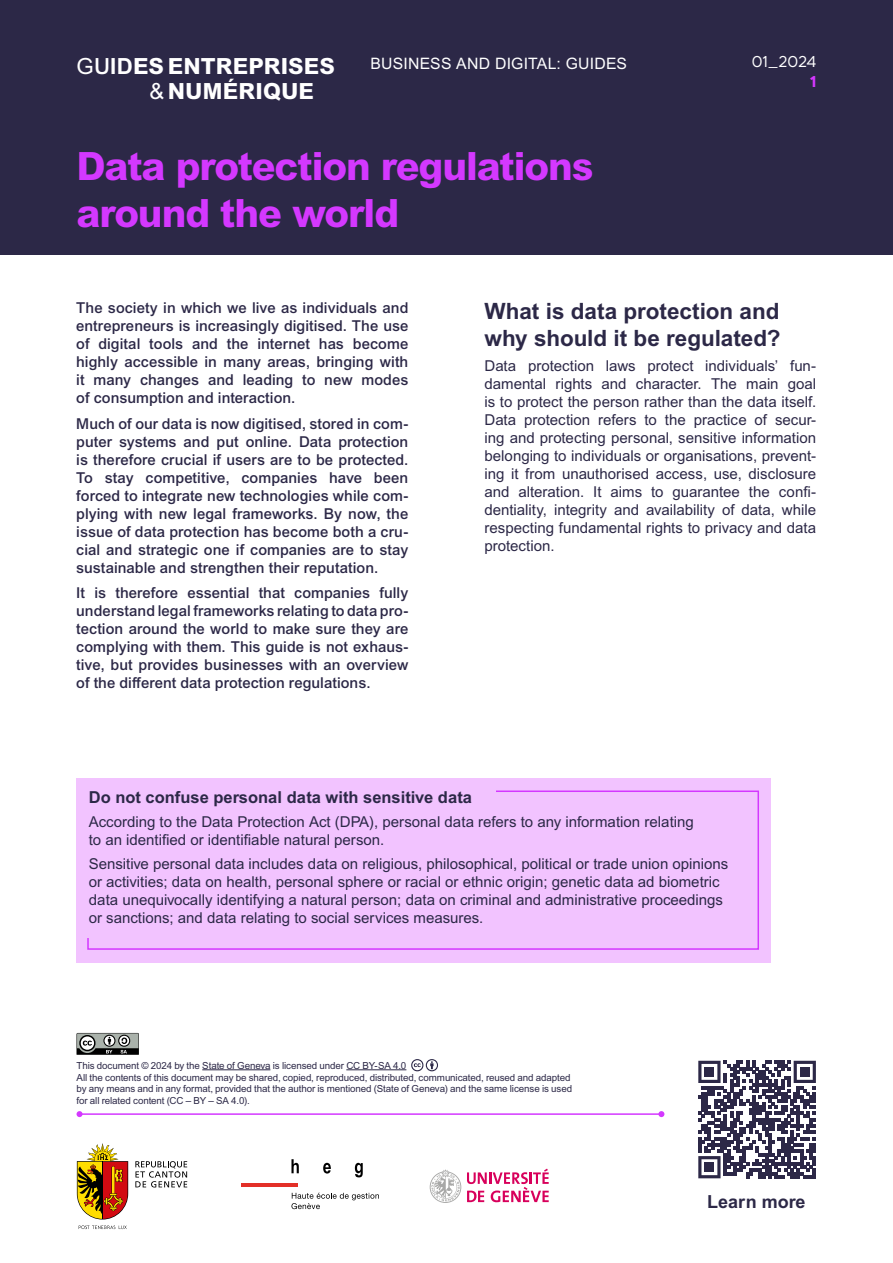
<style>
.page{position:relative;width:893px;height:1263px;background:#fff}
.page>*{position:absolute;margin:0;border:0;box-sizing:border-box;transform-origin:0 0}
.t1{font:800 39px/46.8px "Arial MT Pro";letter-spacing:-.03em;color:#d438ff}
.t2{font:700 22.5px/27px "Arial MT Pro";color:#2c2847}
.t3{font:800 22.2px/24.5px "Arial MT Pro";letter-spacing:.005em;color:#fff}
.t4{font:700 18px "Arial MT Pro";color:#2c2847}
.t5{font:700 16.5px "Arial MT Pro";color:#2c2847}
.t6{font:15.75px "Arial MT Pro";letter-spacing:.015em;color:#fff}
.t7{font:15px/18px "Arial MT Pro";color:#2c2847}
.t8{font:500 15px/18px "Arial MT Pro";letter-spacing:.005em;color:#2c2847;text-align:justify}
.t9{font:300 15px "Aftika";letter-spacing:-.02em;color:#fff}
.t10{font:700 15px "Aftika";color:#d438ff}
.t11{font:9.75px/11.7px "Arial MT Pro";letter-spacing:-.01em;color:#2c2847}
.s1{font-weight:400}
.s2{font-weight:500}
.s3{font-weight:700}
</style>
<div class="page">
<div style="left:0;top:0;width:893px;height:255px;background:#2c2847"></div>
<svg style="left:79px;top:1225px;width:48px;height:4px"></svg>
<svg style="left:77px;top:1143px;width:51px;height:76px"></svg>
<hr style="left:102px;top:1162px;width:1px;height:57px;background:#000">
<svg style="left:135px;top:1161px;width:52px;height:26px"></svg>
<hr style="left:241px;top:1183px;width:57px;height:3px;background:#e32f28">
<svg style="left:291px;top:1159px;width:8px;height:14px"></svg>
<svg style="left:323px;top:1163px;width:8px;height:10px"></svg>
<svg style="left:355px;top:1163px;width:8px;height:14px"></svg>
<svg style="left:291px;top:1193px;width:88px;height:16px"></svg>
<svg style="left:430px;top:1169px;width:31px;height:34px"></svg>
<svg style="left:467px;top:1168px;width:82px;height:34px"></svg>
<hr style="left:80px;top:1113px;width:581px;height:2px;background:#d438ff">
<svg style="left:658px;top:1111px;width:6px;height:6px"></svg>
<svg style="left:77px;top:1111px;width:6px;height:6px"></svg>
<svg style="left:77px;top:1033px;width:62px;height:22px"></svg>
<hr style="left:202px;top:1069px;width:68px;height:1px;background:#2c2847">
<hr style="left:346px;top:1069px;width:60px;height:1px;background:#2c2847">
<svg style="left:411px;top:1059px;width:27px;height:12px"></svg>
<div style="left:77px;top:778px;width:694px;height:185px;background:#f2c3ff"></div>
<svg style="left:87px;top:790px;width:672px;height:160px"></svg>
<svg style="left:698px;top:1061px;width:118px;height:117px"></svg>
<div style="left:705px;top:1067px;width:9px;height:10px;background:#2c2847"></div>
<div style="left:800px;top:1067px;width:9px;height:10px;background:#2c2847"></div>
<div style="left:705px;top:1162px;width:9px;height:10px;background:#2c2847"></div>
<h3 class="t3" style="left:149px;top:55px;width:187px;text-indent:-73px"><span class="s1">G</span><span class="s2">U</span><span class="s3">ID</span>ESENTREPRISES <span class="s1">&amp;</span> NUMÉRIQUE</h3>
<p class="t6" style="left:371px;top:54px;width:258px">BUSINESS AND DIGITAL: GUIDES</p>
<p class="t9" style="left:752px;top:53px;width:66px">01_2024</p>
<p class="t10" style="left:810px;top:72px;width:8px">1</p>
<h1 class="t1" style="left:77px;top:144px;width:519px">Data protection regulations around the world</h1>
<p class="t8" style="left:76px;top:300px;width:334px">The society in which we live as individuals and entrepreneurs is increasingly digitised. The use of digital tools and the internet has become highly accessible in many areas, bringing with it many changes and leading to new modes of consumption and interaction.</p>
<p class="t8" style="left:76px;top:415px;width:334px">Much of our data is now digitised, stored in com&shy;puter systems and put online. Data protection is therefore crucial if users are to be protected.<br>To stay competitive, companies have been forced to integrate new technologies while com&shy;plying with new legal frameworks. By now, the issue of data protection has become both a cru&shy;cial and strategic one if companies are to stay sustainable and strengthen their reputation.</p>
<p class="t8" style="left:76px;top:585px;width:334px">It is therefore essential that companies fully understand legal frameworks relating to data pro&shy;tection around the world to make sure they are complying with them. This guide is not exhaus&shy;tive, but provides businesses with an overview of the different data protection regulations.</p>
<h2 class="t2" style="left:484px;top:298px;width:297px">What is data protection and why should it be regulated?</h2>
<p class="t7" style="left:484px;top:358px;width:333px;text-align:justify">Data protection laws protect individuals’ fun&shy;damental rights and character. The main goal is to protect the person rather than the data itself.<br>Data protection refers to the practice of secur&shy;ing and protecting personal, sensitive information belonging to individuals or organisations, prevent&shy;ing it from unauthorised access, use, disclosure and alteration. It aims to guarantee the confi&shy;dentiality, integrity and availability of data, while respecting fundamental rights to privacy and data protection.</p>
<p class="t5" style="left:89px;top:787px;width:385px">Do not confuse personal data with sensitive data</p>
<p class="t7" style="left:89px;top:813px;width:607px">According to the Data Protection Act (DPA), personal data refers to any information relating to an identified or identifiable natural person.</p>
<p class="t7" style="left:89px;top:855px;width:641px">Sensitive personal data includes data on religious, philosophical, political or trade union opinions or activities; data on health, personal sphere or racial or ethnic origin; genetic data ad biometric data unequivocally identifying a natural person; data on criminal and administrative proceedings or sanctions; and data relating to social services measures.</p>
<p class="t11" style="left:77px;top:1060px;width:497px">This document © 2024 by the State of Geneva is licensed under CC BY-SA 4.0<br>All the contents of this document may be shared, copied, reproduced, distributed, communicated, reused and adapted by any means and in any format, provided that the author is mentioned (State of Geneva) and the same license is used for all related content (CC – BY – SA 4.0).</p>
<p class="t4" style="left:707px;top:1191px;width:100px">Learn more</p>
</div>
